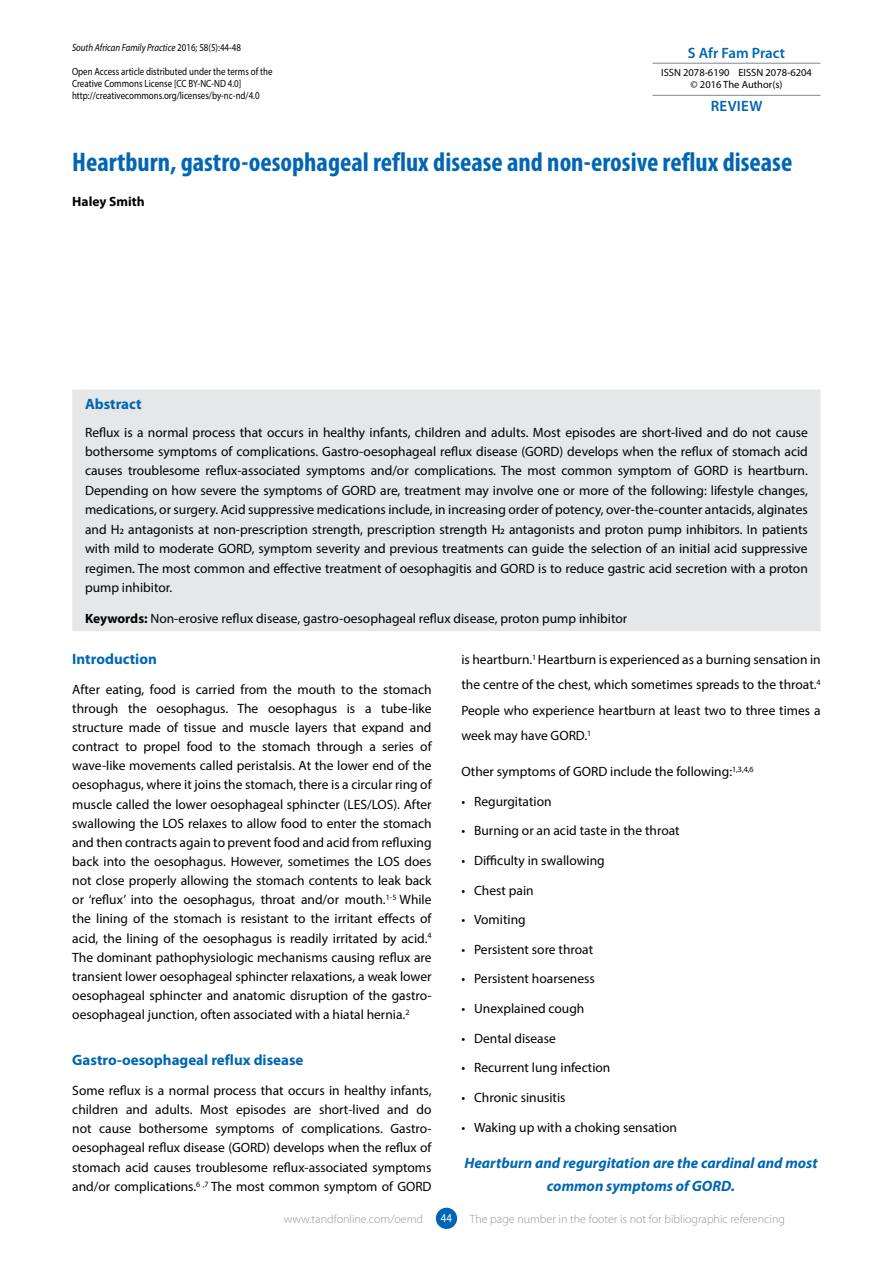
<style>
.page{position:relative;width:893px;height:1263px;background:#fff}
.page>*{position:absolute;margin:0;border:0;box-sizing:border-box;transform-origin:0 0}
.t1{font:700 condensed 27px "Myriad Pro";color:#0066b3}
.t2{font:italic 700 15px/23.1px "Myriad Pro";color:#0066b3;text-align:center}
.t3{font:700 15px "Myriad Pro";color:#0066b3}
.t4{font:600 15px "Myriad Pro";color:#0066b3}
.t5{font:13.5px/19.2px "Myriad Pro";color:#000;text-align:justify}
.t6{font:700 13.5px "Myriad Pro";color:#000}
.t7{font:300 12px "Myriad Pro";color:#939598}
.t8{font:12px "Myriad Pro";color:#fff;scale:.9 1}
.t9{font:10.5px/12px "Myriad Pro";color:#000;scale:.85 1}
.t10{font:10.5px/12px "Myriad Pro";color:#000;text-align:center}
.t11{font:italic 10.5px "Myriad Pro";color:#000;scale:.85 1}
.s1{font-style:normal}
.s2{font-weight:700}
</style>
<div class="page">
<div style="left:436px;top:1208px;width:21px;height:21px;background:#0066b3;border-radius:50%"></div>
<hr style="left:652px;top:63px;width:168px;height:1px;background:#939598">
<hr style="left:652px;top:95px;width:168px;height:1px;background:#939598">
<div style="left:72px;top:390px;width:748px;height:241px;background:#e6e7e8"></div>
<p class="t11" style="left:72px;top:41px;width:200px">South African Family Practice <span class="s1">2016; 58(5):44-48</span></p>
<p class="t9" style="left:72px;top:65px;width:237px">Open Access article distributed under the terms of the<br>Creative Commons License [CC BY-NC-ND 4.0] http://creativecommons.org/licenses/by-nc-nd/4.0</p>
<p class="t4" style="left:688px;top:44px;width:99px">S Afr Fam Pract</p>
<p class="t10" style="left:661px;top:67px;width:152px">ISSN 2078-6190 EISSN 2078-6204 © 2016 The Author(s)</p>
<p class="t4" style="left:711px;top:96px;width:53px">REVIEW</p>
<h1 class="t1" style="left:72px;top:145px;width:721px">Heartburn, gastro-oesophageal reflux disease and non-erosive reflux disease</h1>
<p class="t6" style="left:72px;top:192px;width:74px">Haley Smith</p>
<p class="t3" style="left:85px;top:394px;width:58px">Abstract</p>
<p class="t5" style="left:85px;top:422px;width:724px">Reflux is a normal process that occurs in healthy infants, children and adults. Most episodes are short-lived and do not cause bothersome symptoms of complications. Gastro-oesophageal reflux disease (GORD) develops when the reflux of stomach acid causes troublesome reflux-associated symptoms and/or complications. The most common symptom of GORD is heartburn.<br>Depending on how severe the symptoms of GORD are, treatment may involve one or more of the following: lifestyle changes, medications, or surgery. Acid suppressive medications include, in increasing order of potency, over-the-counter antacids, alginates and H2 antagonists at non-prescription strength, prescription strength H2 antagonists and proton pump inhibitors. In patients with mild to moderate GORD, symptom severity and previous treatments can guide the selection of an initial acid suppressive regimen. The most common and effective treatment of oesophagitis and GORD is to reduce gastric acid secretion with a proton pump inhibitor.</p>
<p class="t5" style="left:85px;top:608px;width:544px"><span class="s2">Keywords:</span> Non-erosive reflux disease, gastro-oesophageal reflux disease, proton pump inhibitor</p>
<p class="t3" style="left:72px;top:649px;width:86px">Introduction</p>
<p class="t5" style="left:72px;top:679px;width:361px">After eating, food is carried from the mouth to the stomach through the oesophagus. The oesophagus is a tube-like structure made of tissue and muscle layers that expand and contract to propel food to the stomach through a series of wave-like movements called peristalsis. At the lower end of the oesophagus, where it joins the stomach, there is a circular ring of muscle called the lower oesophageal sphincter (LES/LOS). After swallowing the LOS relaxes to allow food to enter the stomach and then contracts again to prevent food and acid from refluxing back into the oesophagus. However, sometimes the LOS does not close properly allowing the stomach contents to leak back or ‘reflux’ into the oesophagus, throat and/or mouth.<sup>1-5</sup> While the lining of the stomach is resistant to the irritant effects of acid, the lining of the oesophagus is readily irritated by acid.<sup>4<br></sup>The dominant pathophysiologic mechanisms causing reflux are transient lower oesophageal sphincter relaxations, a weak lower oesophageal sphincter and anatomic disruption of the gastro&shy;oesophageal junction, often associated with a hiatal hernia.<sup>2</sup></p>
<p class="t3" style="left:72px;top:1050px;width:233px">Gastro-oesophageal reflux disease</p>
<p class="t5" style="left:72px;top:1081px;width:361px">Some reflux is a normal process that occurs in healthy infants, children and adults. Most episodes are short-lived and do not cause bothersome symptoms of complications. Gastro&shy;oesophageal reflux disease (GORD) develops when the reflux of stomach acid causes troublesome reflux-associated symptoms and/or complications.<sup>6</sup> <sup>,7</sup> The most common symptom of GORD</p>
<p class="t5" style="left:461px;top:646px;width:361px;line-height:25.3px">is heartburn.<sup>1</sup> Heartburn is experienced as a burning sensation in the centre of the chest, which sometimes spreads to the throat.<sup>4<br></sup>People who experience heartburn at least two to three times a week may have GORD.<sup>1</sup></p>
<p class="t5" style="left:461px;top:762px;width:294px">Other symptoms of GORD include the following:<sup>1,3,4,6</sup></p>
<p class="t5" style="left:461px;top:791px;width:92px">• Regurgitation</p>
<p class="t5" style="left:461px;top:821px;width:220px">• Burning or an acid taste in the throat</p>
<p class="t5" style="left:461px;top:850px;width:145px">• Difficulty in swallowing</p>
<p class="t5" style="left:461px;top:880px;width:74px">• Chest pain</p>
<p class="t5" style="left:461px;top:910px;width:66px">• Vomiting</p>
<p class="t5" style="left:461px;top:939px;width:133px">• Persistent sore throat</p>
<p class="t5" style="left:461px;top:969px;width:135px">• Persistent hoarseness</p>
<p class="t5" style="left:461px;top:999px;width:125px">• Unexplained cough</p>
<p class="t5" style="left:461px;top:1028px;width:96px">• Dental disease</p>
<p class="t5" style="left:461px;top:1058px;width:151px">• Recurrent lung infection</p>
<p class="t5" style="left:461px;top:1087px;width:106px">• Chronic sinusitis</p>
<p class="t5" style="left:461px;top:1117px;width:217px">• Waking up with a choking sensation</p>
<p class="t2" style="left:464px;top:1150px;width:355px">Heartburn and regurgitation are the cardinal and most common symptoms of GORD.</p>
<p class="t7" style="left:284px;top:1212px;width:141px">www.tandfonline.com/oemd</p>
<p class="t8" style="left:441px;top:1211px;width:14px">44</p>
<p class="t7" style="left:470px;top:1212px;width:317px">The page number in the footer is not for bibliographic referencing</p>
</div>
